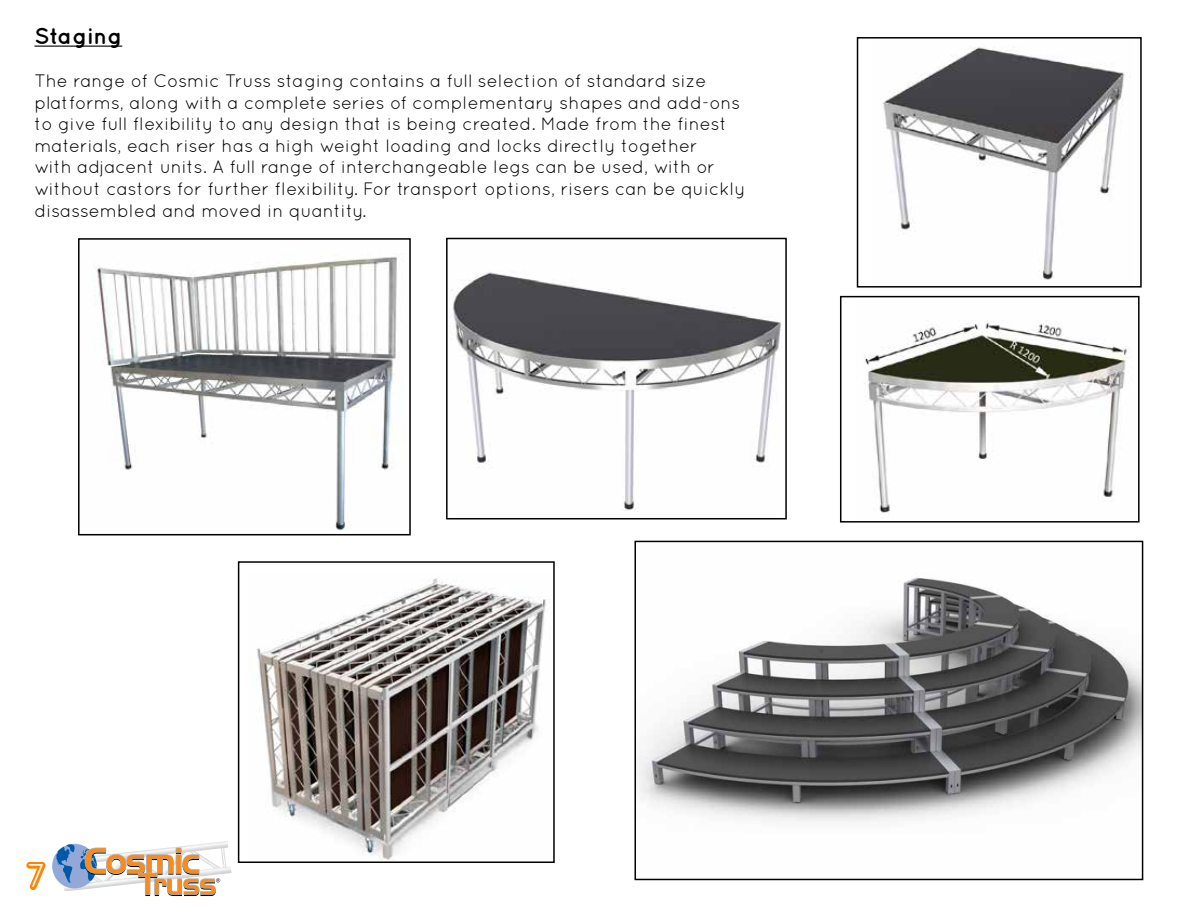
<style>
.page{position:relative;width:1188px;height:918px;background:#fff}
.page>*{position:absolute;margin:0;border:0;box-sizing:border-box;transform-origin:0 0}
.t1{font:33px "Quicksand";color:#fff}
.t2{font:700 22.5px "Quicksand";color:#000}
.t3{font:18px/21.6px "Quicksand";color:#000}
</style>
<div class="page">
<img style="left:213px;top:841px;width:15px;height:25px">
<img style="left:220px;top:867px;width:12px;height:14px">
<div style="left:52px;top:844px;width:45px;height:44px;background:#92a9d7;border-radius:50%"></div>
<svg style="left:56px;top:843px;width:164px;height:53px"></svg>
<svg style="left:26px;top:861px;width:20px;height:29px"></svg>
<hr style="left:34px;top:46px;width:88px;height:1px;background:#000">
<img style="left:93px;top:256px;width:305px;height:275px">
<div style="left:78px;top:238px;width:333px;height:297px;border:2px solid #000"></div>
<img style="left:864px;top:320px;width:264px;height:194px">
<div style="left:840px;top:296px;width:300px;height:227px;border:2px solid #000"></div>
<img style="left:450px;top:272px;width:331px;height:239px">
<div style="left:446px;top:238px;width:341px;height:281px;border:2px solid #000"></div>
<img style="left:882px;top:47px;width:243px;height:233px">
<div style="left:857px;top:37px;width:285px;height:251px;border:2px solid #000"></div>
<img style="left:256px;top:578px;width:291px;height:282px">
<div style="left:238px;top:561px;width:317px;height:302px;border:2px solid #000"></div>
<img style="left:637px;top:576px;width:503px;height:246px">
<div style="left:634px;top:541px;width:509px;height:339px;border:2px solid #000"></div>
<p class="t2" style="left:34px;top:22px;width:89px">Staging</p>
<p class="t3" style="left:34px;top:70px;width:713px">The range of Cosmic Truss staging contains a full selection of standard size platforms, along with a complete series of complementary shapes and add-ons to give full flexibility to any design that is being created. Made from the finest materials, each riser has a high weight loading and locks directly together<br>with adjacent units. A full range of interchangeable legs can be used, with or without castors for further flexibility. For transport options, risers can be quickly disassembled and moved in quantity.</p>
<h1 class="t1" style="left:27px;top:857px;width:21px">7</h1>
</div>
